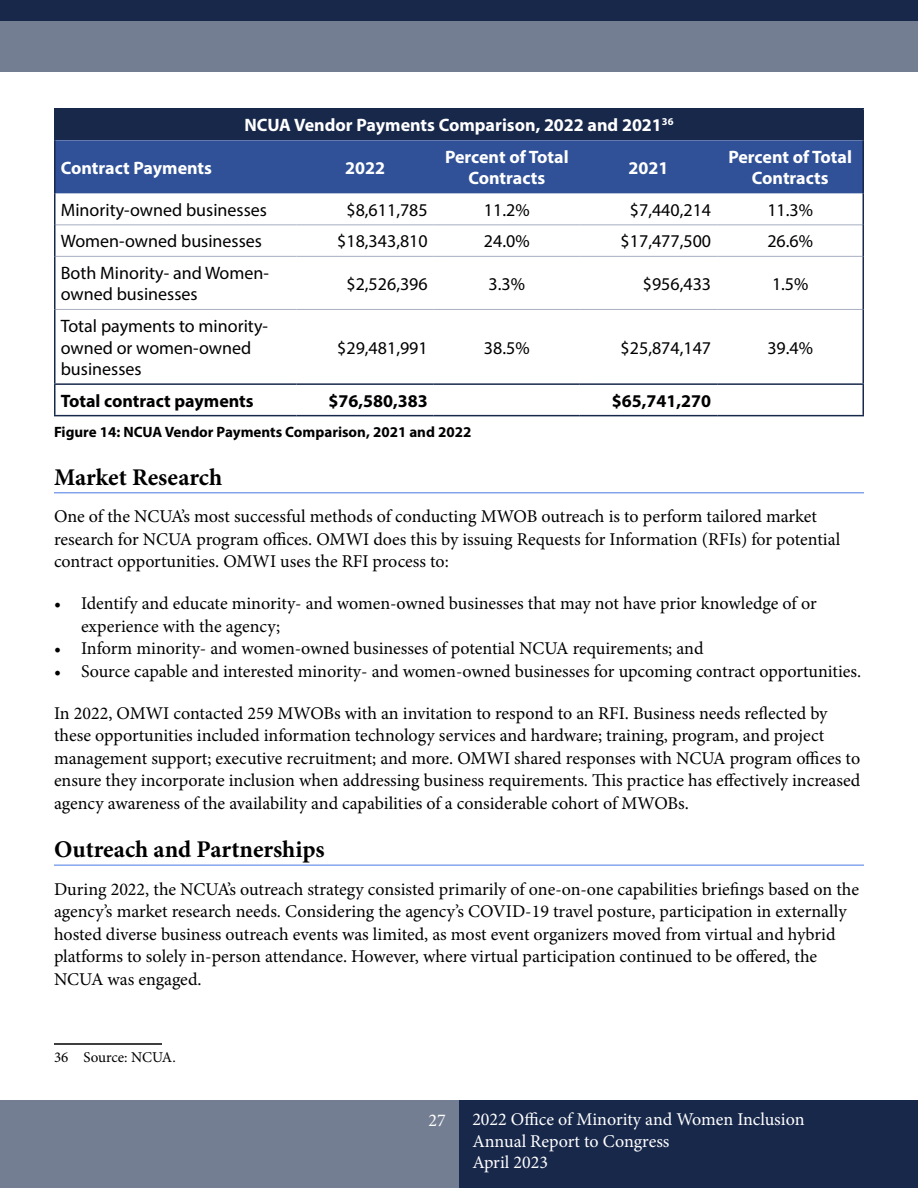
<style>
.page{position:relative;width:918px;height:1188px;background:#fff}
.page>*{position:absolute;margin:0;border:0;box-sizing:border-box;transform-origin:0 0}
.t1{font:700 24px "Minion Pro";color:#000}
.body_text{font:18px/22.5px "Minion Pro";color:#000}
.table_body{font:18px/21.6px "Myriad Pro";color:#000}
.table_body_rt{font:18px "Myriad Pro";color:#000}
.t2{font:18px/21.6px "Minion Pro";color:#fff}
.table_body_centered{font:700 18px/21.6px "Myriad Pro";color:#fff;text-align:center}
.table_header_centere{font:700 18px "Myriad Pro";color:#fff}
.table_body_centered-2{font:18px "Myriad Pro";color:#000}
.table_body_rt-2{font:700 18px "Myriad Pro";color:#000}
.table_body-2{font:700 18px "Myriad Pro";color:#000}
.table_body-3{font:700 18px "Myriad Pro";color:#fff}
.t3{font:700 15px "Myriad Pro";color:#000}
.footnote{font:15px "Minion Pro";color:#000}
</style>
<div class="page">
<div style="left:0;top:0;width:918px;height:22px;background:#18284b"></div>
<div style="left:0;top:22px;width:918px;height:50px;background:#747e93"></div>
<div style="left:0;top:1100px;width:459px;height:88px;background:#747e93"></div>
<div style="left:459px;top:1100px;width:459px;height:88px;background:#18284b"></div>
<hr style="left:54px;top:492px;width:810px;height:1px;background:#497ae4">
<hr style="left:54px;top:865px;width:810px;height:1px;background:#497ae4">
<div style="left:55px;top:109px;width:808px;height:31px;background:#18284b"></div>
<div style="left:56px;top:140px;width:806px;height:53px;background:#305197"></div>
<hr style="left:54px;top:110px;width:2px;height:30px;background:#18284b">
<hr style="left:54px;top:108px;width:242px;height:2px;background:#18284b">
<hr style="left:296px;top:108px;width:138px;height:2px;background:#18284b">
<hr style="left:434px;top:108px;width:146px;height:2px;background:#18284b">
<hr style="left:580px;top:108px;width:137px;height:2px;background:#18284b">
<hr style="left:717px;top:108px;width:147px;height:2px;background:#18284b">
<hr style="left:56px;top:224px;width:240px;height:1px;background:#a6afc1">
<hr style="left:296px;top:224px;width:138px;height:1px;background:#a6afc1">
<hr style="left:434px;top:224px;width:146px;height:1px;background:#a6afc1">
<hr style="left:580px;top:224px;width:137px;height:1px;background:#a6afc1">
<hr style="left:717px;top:224px;width:146px;height:1px;background:#a6afc1">
<hr style="left:56px;top:256px;width:240px;height:1px;background:#a6afc1">
<hr style="left:296px;top:256px;width:138px;height:1px;background:#a6afc1">
<hr style="left:434px;top:256px;width:146px;height:1px;background:#a6afc1">
<hr style="left:580px;top:256px;width:137px;height:1px;background:#a6afc1">
<hr style="left:717px;top:256px;width:146px;height:1px;background:#a6afc1">
<hr style="left:56px;top:309px;width:240px;height:1px;background:#a6afc1">
<hr style="left:296px;top:309px;width:138px;height:1px;background:#a6afc1">
<hr style="left:434px;top:309px;width:146px;height:1px;background:#a6afc1">
<hr style="left:580px;top:309px;width:137px;height:1px;background:#a6afc1">
<hr style="left:717px;top:309px;width:146px;height:1px;background:#a6afc1">
<hr style="left:862px;top:110px;width:2px;height:30px;background:#18284b">
<hr style="left:54px;top:140px;width:2px;height:53px;background:#18284b">
<hr style="left:862px;top:140px;width:2px;height:53px;background:#18284b">
<hr style="left:54px;top:193px;width:2px;height:32px;background:#18284b">
<hr style="left:862px;top:193px;width:2px;height:32px;background:#18284b">
<hr style="left:54px;top:225px;width:2px;height:31px;background:#18284b">
<hr style="left:54px;top:256px;width:2px;height:53px;background:#18284b">
<hr style="left:862px;top:225px;width:2px;height:31px;background:#18284b">
<hr style="left:862px;top:256px;width:2px;height:53px;background:#18284b">
<hr style="left:54px;top:309px;width:2px;height:74px;background:#18284b">
<hr style="left:862px;top:309px;width:2px;height:74px;background:#18284b">
<hr style="left:54px;top:385px;width:2px;height:30px;background:#18284b">
<hr style="left:54px;top:383px;width:242px;height:2px;background:#18284b">
<hr style="left:296px;top:383px;width:138px;height:2px;background:#18284b">
<hr style="left:434px;top:383px;width:146px;height:2px;background:#18284b">
<hr style="left:580px;top:383px;width:137px;height:2px;background:#18284b">
<hr style="left:717px;top:383px;width:147px;height:2px;background:#18284b">
<hr style="left:862px;top:385px;width:2px;height:30px;background:#18284b">
<hr style="left:54px;top:415px;width:242px;height:1px;background:#18284b">
<hr style="left:296px;top:415px;width:138px;height:1px;background:#18284b">
<hr style="left:434px;top:415px;width:146px;height:1px;background:#18284b">
<hr style="left:580px;top:415px;width:137px;height:1px;background:#18284b">
<hr style="left:717px;top:415px;width:147px;height:1px;background:#18284b">
<hr style="left:54px;top:1043px;width:108px;height:2px;background:#000">
<p class="table_header_centere" style="left:244px;top:113px;width:431px">NCUA Vendor Payments Comparison, 2022 and 2021<sup>36</sup></p>
<p class="table_body-3" style="left:61px;top:156px;width:153px">Contract Payments</p>
<p class="table_body_centered" style="left:345px;top:156px;width:41px">2022</p>
<p class="table_body_centered" style="left:445px;top:145px;width:125px">Percent of Total<br>Contracts</p>
<p class="table_body_centered" style="left:629px;top:156px;width:41px">2021</p>
<p class="table_body_centered" style="left:728px;top:145px;width:125px">Percent of Total<br>Contracts</p>
<p class="table_body" style="left:61px;top:199px;width:208px">Minority-owned businesses</p>
<p class="table_body_rt" style="left:346px;top:199px;width:83px">$8,611,785</p>
<p class="table_body_centered-2" style="left:484px;top:199px;width:47px">11.2%</p>
<p class="table_body_rt" style="left:630px;top:199px;width:83px">$7,440,214</p>
<p class="table_body_centered-2" style="left:767px;top:199px;width:47px">11.3%</p>
<p class="table_body" style="left:61px;top:230px;width:203px">Women-owned businesses</p>
<p class="table_body_rt" style="left:337px;top:230px;width:92px">$18,343,810</p>
<p class="table_body_centered-2" style="left:484px;top:230px;width:47px">24.0%</p>
<p class="table_body_rt" style="left:621px;top:230px;width:92px">$17,477,500</p>
<p class="table_body_centered-2" style="left:767px;top:230px;width:47px">26.6%</p>
<p class="table_body" style="left:61px;top:262px;width:210px">Both Minority- and Women&shy;owned businesses</p>
<p class="table_body_rt" style="left:346px;top:273px;width:83px">$2,526,396</p>
<p class="table_body_centered-2" style="left:489px;top:273px;width:38px">3.3%</p>
<p class="table_body_rt" style="left:643px;top:273px;width:70px">$956,433</p>
<p class="table_body_centered-2" style="left:772px;top:273px;width:38px">1.5%</p>
<p class="table_body" style="left:61px;top:315px;width:209px">Total payments to minority&shy;owned or women-owned businesses</p>
<p class="table_body_rt" style="left:337px;top:336px;width:92px">$29,481,991</p>
<p class="table_body_centered-2" style="left:484px;top:336px;width:47px">38.5%</p>
<p class="table_body_rt" style="left:621px;top:336px;width:92px">$25,874,147</p>
<p class="table_body_centered-2" style="left:767px;top:336px;width:47px">39.4%</p>
<p class="table_body-2" style="left:61px;top:389px;width:194px">Total contract payments</p>
<p class="table_body_rt-2" style="left:329px;top:389px;width:101px">$76,580,383</p>
<p class="table_body_rt-2" style="left:612px;top:389px;width:101px">$65,741,270</p>
<p class="t3" style="left:54px;top:422px;width:419px">Figure 14: NCUA Vendor Payments Comparison, 2021 and 2022</p>
<h3 class="t1" style="left:54px;top:460px;width:170px">Market Research</h3>
<p class="body_text" style="left:54px;top:506px;width:788px">One of the NCUA’s most successful methods of conducting MWOB outreach is to perform tailored market research for NCUA program offices. OMWI does this by issuing Requests for Information (RFIs) for potential contract opportunities. OMWI uses the RFI process to:</p>
<p class="body_text" style="left:81px;top:593px;width:737px;text-indent:-27px">• Identify and educate minority- and women-owned businesses that may not have prior knowledge of or experience with the agency;</p>
<p class="body_text" style="left:54px;top:638px;width:651px">• Inform minority- and women-owned businesses of potential NCUA requirements; and</p>
<p class="body_text" style="left:54px;top:660px;width:807px">• Source capable and interested minority- and women-owned businesses for upcoming contract opportunities.</p>
<p class="body_text" style="left:54px;top:702px;width:808px">In 2022, OMWI contacted 259 MWOBs with an invitation to respond to an RFI. Business needs reflected by these opportunities included information technology services and hardware; training, program, and project management support; executive recruitment; and more. OMWI shared responses with NCUA program offices to ensure they incorporate inclusion when addressing business requirements. This practice has effectively increased agency awareness of the availability and capabilities of a considerable cohort of MWOBs.</p>
<h3 class="t1" style="left:54px;top:833px;width:272px">Outreach and Partnerships</h3>
<p class="body_text" style="left:54px;top:878px;width:807px">During 2022, the NCUA’s outreach strategy consisted primarily of one-on-one capabilities briefings based on the agency’s market research needs. Considering the agency’s COVID-19 travel posture, participation in externally hosted diverse business outreach events was limited, as most event organizers moved from virtual and hybrid platforms to solely in-person attendance. However, where virtual participation continued to be offered, the NCUA was engaged.</p>
<p class="footnote" style="left:54px;top:1047px;width:122px">36 Source: NCUA.</p>
<p class="t2" style="left:428px;top:1109px;width:19px">27</p>
<p class="t2" style="left:472px;top:1109px;width:334px">2022 Office of Minority and Women Inclusion<br>Annual Report to Congress<br>April 2023</p>
</div>
